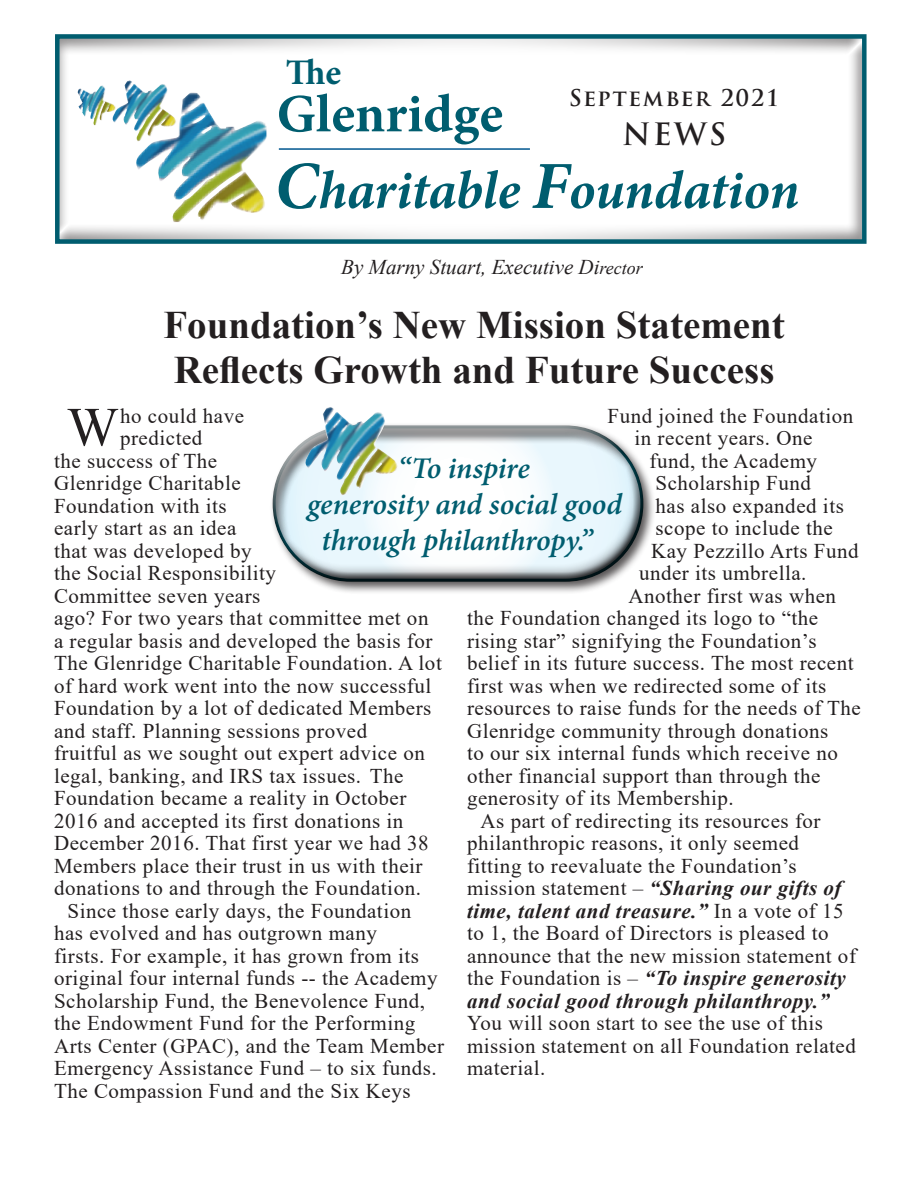
<style>
.page{position:relative;width:918px;height:1188px;background:#fff}
.page>*{position:absolute;margin:0;border:0;box-sizing:border-box;transform-origin:0 0}
.Piper_Body_Text{font:55.05px "Times New Roman";color:#231f20}
.Piper_Body_Text-2{font:italic 700 54px "Minion Pro";letter-spacing:-.005em;color:#005d6f}
.Piper_Body_Text-3{font:700 54px "Minion Pro";color:#005d6f}
.Piper_Body_Text-4{font:700 39px "Times New Roman";color:#231f20}
.Piper_Body_Text-5{font:700 36px "Minion Pro";color:#005d6f}
.t1{font:italic 600 30px/36px "Minion Pro";letter-spacing:-.005em;color:#005d6f;text-align:center}
.Paragraph_Style_2{font:700 30px "Trajan Pro";color:#231f20}
.Paragraph_Style_2-2{font:700 22.5px "Trajan Pro";color:#231f20}
.Piper_Body_Text-6{font:21px/22.5px "Times New Roman";letter-spacing:.025em;color:#231f20}
.Piper_Body_Text-7{font:italic 21px "Times New Roman";color:#231f20}
.s1{font-size:67.5px}
.s2{font-size:18px}
.s3{font-weight:700;font-style:italic}
</style>
<div class="page">
<div style="left:54px;top:36px;width:809px;height:207px;background:#231f20;opacity:.5"></div>
<div style="left:55px;top:34px;width:812px;height:210px;border:4px solid #005d6f"></div>
<hr style="left:279px;top:148px;width:251px;height:2px;background:#00568f">
<img style="left:134px;top:92px;width:143px;height:130px">
<div style="left:562px;top:79px;width:223px;height:76px;background:#fff"></div>
<img style="left:112px;top:80px;width:72px;height:61px">
<img style="left:78px;top:85px;width:43px;height:41px">
<div style="left:269px;top:422px;width:387px;height:173px;background:#231f20;opacity:.75"></div>
<div style="left:272px;top:424px;width:402px;height:159px;background:#fff"></div>
<div style="left:272px;top:424px;width:368px;height:122px;background:#fff;opacity:.75"></div>
<div style="left:273px;top:450px;width:381px;height:133px;background:#231f20;opacity:.75"></div>
<img style="left:304px;top:407px;width:105px;height:88px">
<p class="Piper_Body_Text-5" style="left:286px;top:48px;width:57px">The</p>
<p class="Piper_Body_Text-3" style="left:277px;top:76px;width:228px">Glenridge</p>
<p class="Paragraph_Style_2-2" style="left:569px;top:84px;width:213px">September 2021</p>
<p class="Paragraph_Style_2" style="left:622px;top:116px;width:106px">NEWS</p>
<p class="Piper_Body_Text-2" style="left:274px;top:152px;width:526px"><span class="s1">C</span>haritable <span class="s1">F</span>oundation</p>
<p class="Piper_Body_Text-7" style="left:341px;top:253px;width:303px">By Marny Stuart, Executive Di<span class="s2">rector</span></p>
<p class="Piper_Body_Text-4" style="left:163px;top:297px;width:623px">Foundation’s New Mission Statement</p>
<p class="Piper_Body_Text-4" style="left:174px;top:342px;width:602px">Reflects Growth and Future Success</p>
<p class="Piper_Body_Text-6" style="left:608px;top:404px;width:247px">Fund joined the Foundation</p>
<p class="Piper_Body_Text-6" style="left:634px;top:426px;width:179px">in recent years. One</p>
<p class="Piper_Body_Text-6" style="left:650px;top:449px;width:169px">fund, the Academy</p>
<p class="Piper_Body_Text-6" style="left:656px;top:471px;width:157px">Scholarship Fund</p>
<p class="Piper_Body_Text-6" style="left:656px;top:494px;width:190px">has also expanded its</p>
<p class="Piper_Body_Text-6" style="left:656px;top:516px;width:179px">scope to include the</p>
<p class="Piper_Body_Text-6" style="left:651px;top:539px;width:209px">Kay Pezzillo Arts Fund</p>
<p class="Piper_Body_Text-6" style="left:639px;top:561px;width:169px">under its umbrella.</p>
<p class="Piper_Body_Text-6" style="left:467px;top:584px;width:395px;text-indent:161px">Another first was when the Foundation changed its logo to “the rising star” signifying the Foundation’s belief in its future success. The most recent first was when we redirected some of its resources to raise funds for the needs of The Glenridge community through donations<br>to our six internal funds which receive no other financial support than through the generosity of its Membership.</p>
<p class="Piper_Body_Text-6" style="left:467px;top:809px;width:390px;text-indent:14px">As part of redirecting its resources for philanthropic reasons, it only seemed fitting to reevaluate the Foundation’s mission statement – <span class="s3">“Sharing our gifts of time, talent and treasure.”</span> In a vote of 15 to 1, the Board of Directors is pleased to announce that the new mission statement of the Foundation is – <span class="s3">“To inspire generosity and social good through philanthropy.” </span>You will soon start to see the use of this mission statement on all Foundation related material.</p>
<p class="Piper_Body_Text" style="left:67px;top:388px;width:53px">W</p>
<p class="Piper_Body_Text-6" style="left:120px;top:404px;width:126px">ho could have</p>
<p class="Piper_Body_Text-6" style="left:120px;top:426px;width:84px">predicted</p>
<p class="Piper_Body_Text-6" style="left:54px;top:449px;width:165px">the success of The</p>
<p class="Piper_Body_Text-6" style="left:54px;top:471px;width:188px">Glenridge Charitable</p>
<p class="Piper_Body_Text-6" style="left:54px;top:494px;width:174px">Foundation with its</p>
<p class="Piper_Body_Text-6" style="left:54px;top:516px;width:184px">early start as an idea</p>
<p class="Piper_Body_Text-6" style="left:54px;top:539px;width:199px">that was developed by</p>
<p class="Piper_Body_Text-6" style="left:54px;top:561px;width:224px">the Social Responsibility</p>
<p class="Piper_Body_Text-6" style="left:54px;top:584px;width:208px">Committee seven years</p>
<p class="Piper_Body_Text-6" style="left:54px;top:606px;width:376px">ago? For two years that committee met on</p>
<p class="Piper_Body_Text-6" style="left:54px;top:629px;width:380px">a regular basis and developed the basis for</p>
<p class="Piper_Body_Text-6" style="left:54px;top:651px;width:389px">The Glenridge Charitable Foundation. A lot</p>
<p class="Piper_Body_Text-6" style="left:54px;top:674px;width:379px">of hard work went into the now successful</p>
<p class="Piper_Body_Text-6" style="left:54px;top:696px;width:379px">Foundation by a lot of dedicated Members</p>
<p class="Piper_Body_Text-6" style="left:54px;top:719px;width:315px">and staff. Planning sessions proved</p>
<p class="Piper_Body_Text-6" style="left:54px;top:741px;width:372px">fruitful as we sought out expert advice on</p>
<p class="Piper_Body_Text-6" style="left:54px;top:764px;width:351px">legal, banking, and IRS tax issues. The</p>
<p class="Piper_Body_Text-6" style="left:54px;top:786px;width:354px">Foundation became a reality in October</p>
<p class="Piper_Body_Text-6" style="left:54px;top:809px;width:351px">2016 and accepted its first donations in</p>
<p class="Piper_Body_Text-6" style="left:54px;top:831px;width:376px">December 2016. That first year we had 38</p>
<p class="Piper_Body_Text-6" style="left:54px;top:854px;width:370px">Members place their trust in us with their</p>
<p class="Piper_Body_Text-6" style="left:54px;top:876px;width:368px">donations to and through the Foundation.</p>
<p class="Piper_Body_Text-6" style="left:54px;top:899px;width:392px;text-indent:14px">Since those early days, the Foundation has evolved and has outgrown many<br>firsts. For example, it has grown from its original four internal funds -- the Academy Scholarship Fund, the Benevolence Fund, the Endowment Fund for the Performing Arts Center (GPAC), and the Team Member Emergency Assistance Fund – to six funds.<br>The Compassion Fund and the Six Keys</p>
<h3 class="t1" style="left:307px;top:451px;width:316px">“To inspire<br>generosity and social good through philanthropy.”</h3>
</div>
